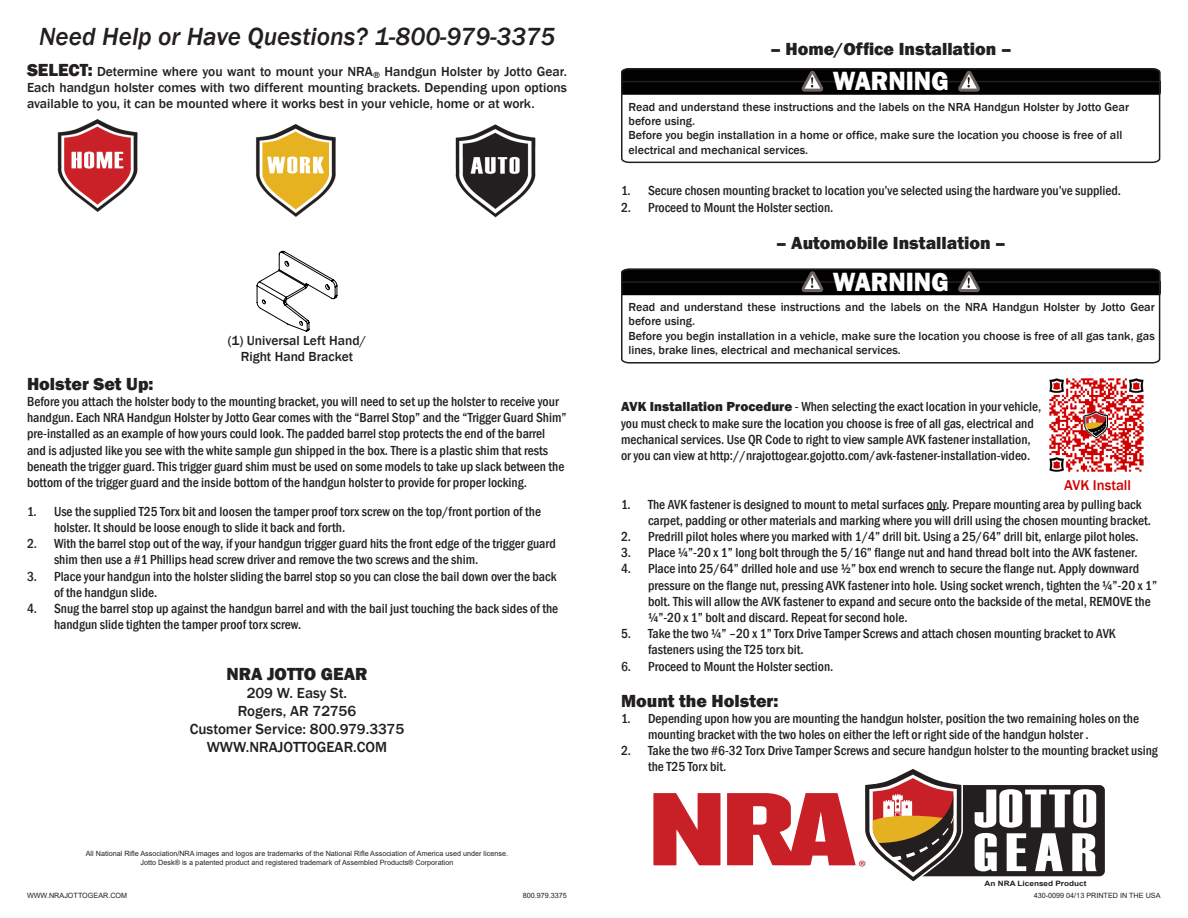
<style>
.page{position:relative;width:1188px;height:918px;background:#fff}
.page>*{position:absolute;margin:0;border:0;box-sizing:border-box;transform-origin:0 0}
.t1{font:54px/43.8px "Haettenschweiler";letter-spacing:.02em;color:#fff;scale:1.21 1}
.t2{font:800 27.15px "Franklin Gothic";color:#fff;scale:.94 1}
.t3{font:italic 500 25.5px "Franklin Gothic";color:#231f20}
.t4{font:18.15px "Myriad Pro";color:#c82026}
.t5{font:800 18px "Franklin Gothic";color:#231f20}
.t6{font:500 15px "Franklin Gothic";color:#231f20}
.t7{font:500 14.55px "Franklin Gothic";color:#d00000}
.t8{font:500 condensed 13.5px/16.2px "Franklin Gothic";color:#231f20}
.t9{font:500 13.5px/16.2px "Franklin Gothic";color:#231f20;text-align:justify}
.t10{font:500 12px/14.4px "Franklin Gothic";color:#231f20}
.t11{font:700 7.35px "Arial";color:#231f20;scale:1.12 1}
.t12{font:7.2px "Arial";color:#231f20}
.s1{font-weight:800;font-size:18px}
.s2{font-weight:800;font-stretch:normal}
</style>
<div class="page">
<svg style="left:927px;top:509px;width:20px;height:1px"></svg>
<svg style="left:621px;top:71px;width:540px;height:93px"></svg>
<svg style="left:621px;top:68px;width:539px;height:27px;background:#0d0c0c"></svg>
<svg style="left:621px;top:268px;width:540px;height:96px"></svg>
<svg style="left:621px;top:269px;width:539px;height:26px;background:#0a0a0a"></svg>
<svg style="left:257px;top:251px;width:80px;height:81px"></svg>
<img style="left:57px;top:119px;width:479px;height:99px">
<img style="left:1049px;top:378px;width:95px;height:94px">
<div style="left:914px;top:784px;width:192px;height:93px;background:#231f20;border-radius:6px"></div>
<div style="left:913px;top:783px;width:193px;height:95px;border:2px solid #fff;border-radius:6px"></div>
<svg style="left:653px;top:769px;width:314px;height:112px"></svg>
<p class="t3" style="left:39px;top:21px;width:518px">Need Help or Have Questions? 1-800-979-3375</p>
<p class="t9" style="left:27px;top:64px;width:542px"><span class="s1">SELECT:</span> Determine where you want to mount your NRA<sub>®</sub> Handgun Holster by Jotto Gear.<br>Each handgun holster comes with two different mounting brackets. Depending upon options available to you, it can be mounted where it works best in your vehicle, home or at work.</p>
<p class="t9" style="left:228px;top:333px;width:140px;text-align:center">(1) Universal Left Hand/<br>Right Hand Bracket</p>
<p class="t5" style="left:27px;top:372px;width:128px">Holster Set Up:</p>
<p class="t8" style="left:27px;top:393px;width:541px">Before you attach the holster body to the mounting bracket, you will need to set up the holster to receive your handgun. Each NRA Handgun Holster by Jotto Gear comes with the “Barrel Stop” and the “Trigger Guard Shim” pre-installed as an example of how yours could look. The padded barrel stop protects the end of the barrel and is adjusted like you see with the white sample gun shipped in the box. There is a plastic shim that rests beneath the trigger guard. This trigger guard shim must be used on some models to take up slack between the bottom of the trigger guard and the inside bottom of the handgun holster to provide for proper locking.</p>
<p class="t8" style="left:54px;top:503px;width:489px;text-indent:-27px">1. Use the supplied T25 Torx bit and loosen the tamper proof torx screw on the top/front portion of the holster. It should be loose enough to slide it back and forth.</p>
<p class="t8" style="left:54px;top:535px;width:503px;text-indent:-27px">2. With the barrel stop out of the way, if your handgun trigger guard hits the front edge of the trigger guard shim then use a #1 Phillips head screw driver and remove the two screws and the shim.</p>
<p class="t8" style="left:54px;top:568px;width:504px;text-indent:-27px">3. Place your handgun into the holster sliding the barrel stop so you can close the bail down over the back of the handgun slide.</p>
<p class="t8" style="left:54px;top:600px;width:506px;text-indent:-27px">4. Snug the barrel stop up against the handgun barrel and with the bail just touching the back sides of the handgun slide tighten the tamper proof torx screw.</p>
<p class="t5" style="left:226px;top:662px;width:143px">NRA JOTTO GEAR</p>
<p class="t6" style="left:247px;top:683px;width:102px">209 W. Easy St.</p>
<p class="t6" style="left:238px;top:701px;width:120px">Rogers, AR 72756</p>
<p class="t6" style="left:190px;top:719px;width:216px">Customer Service: 800.979.3375</p>
<p class="t6" style="left:207px;top:737px;width:182px">WWW.NRAJOTTOGEAR.COM</p>
<p class="t12" style="left:86px;top:849px;width:424px">All National Rifle Association/NRA images and logos are trademarks of the National Rifle Association of America used under license.</p>
<p class="t12" style="left:141px;top:857px;width:314px">Jotto Desk® is a patented product and registered trademark of Assembled Products® Corporation</p>
<p class="t5" style="left:770px;top:37px;width:243px">– Home/Office Installation –</p>
<h2 class="t2" style="left:833px;top:63px;width:125px">WARNING</h2>
<p class="t10" style="left:629px;top:99px;width:502px">Read and understand these instructions and the labels on the NRA Handgun Holster by Jotto Gear before using.</p>
<p class="t10" style="left:629px;top:128px;width:495px">Before you begin installation in a home or office, make sure the location you choose is free of all electrical and mechanical services.</p>
<p class="t8" style="left:621px;top:183px;width:502px">1. Secure chosen mounting bracket to location you’ve selected using the hardware you’ve supplied.</p>
<p class="t8" style="left:621px;top:199px;width:214px">2. Proceed to Mount the Holster section.</p>
<p class="t5" style="left:776px;top:232px;width:231px">– Automobile Installation –</p>
<h2 class="t2" style="left:833px;top:264px;width:125px">WARNING</h2>
<p class="t10" style="left:629px;top:300px;width:528px">Read and understand these instructions and the labels on the NRA Handgun Holster by Jotto Gear before using.</p>
<p class="t10" style="left:629px;top:329px;width:528px">Before you begin installation in a vehicle, make sure the location you choose is free of all gas tank, gas lines, brake lines, electrical and mechanical services.</p>
<p class="t8" style="left:621px;top:399px;width:422px"><span class="s2">AVK Installation Procedure</span> - When selecting the exact location in your vehicle, you must check to make sure the location you choose is free of all gas, electrical and mechanical services. Use QR Code to right to view sample AVK fastener installation, or you can view at http://nrajottogear.gojotto.com/avk-fastener-installation-video.</p>
<p class="t8" style="left:648px;top:496px;width:505px;text-indent:-27px">1. The AVK fastener is designed to mount to metal surfaces only. Prepare mounting area by pulling back carpet, padding or other materials and marking where you will drill using the chosen mounting bracket.</p>
<p class="t8" style="left:621px;top:528px;width:519px">2. Predrill pilot holes where you marked with 1/4” drill bit. Using a 25/64” drill bit, enlarge pilot holes.</p>
<p class="t8" style="left:621px;top:544px;width:518px">3. Place ¼”-20 x 1” long bolt through the 5/16” flange nut and hand thread bolt into the AVK fastener.</p>
<p class="t8" style="left:648px;top:561px;width:511px;text-indent:-27px">4. Place into 25/64” drilled hole and use ½” box end wrench to secure the flange nut. Apply downward pressure on the flange nut, pressing AVK fastener into hole. Using socket wrench, tighten the ¼”-20 x 1” bolt. This will allow the AVK fastener to expand and secure onto the backside of the metal, REMOVE the ¼”-20 x 1” bolt and discard. Repeat for second hole.</p>
<p class="t8" style="left:648px;top:625px;width:469px;text-indent:-27px">5. Take the two ¼” –20 x 1” Torx Drive Tamper Screws and attach chosen mounting bracket to AVK fasteners using the T25 torx bit.</p>
<p class="t8" style="left:621px;top:658px;width:214px">6. Proceed to Mount the Holster section.</p>
<p class="t5" style="left:621px;top:689px;width:159px">Mount the Holster:</p>
<p class="t8" style="left:648px;top:710px;width:493px;text-indent:-27px">1. Depending upon how you are mounting the handgun holster, position the two remaining holes on the mounting bracket with the two holes on either the left or right side of the handgun holster .</p>
<p class="t8" style="left:648px;top:742px;width:511px;text-indent:-27px">2. Take the two #6-32 Torx Drive Tamper Screws and secure handgun holster to the mounting bracket using the T25 Torx bit.</p>
<p class="t7" style="left:1064px;top:477px;width:68px">AVK Install</p>
<p class="t4" style="left:858px;top:856px;width:9px">®</p>
<p class="t1" style="left:974px;top:784px;width:104px">JOTTO<br>GEAR</p>
<p class="t11" style="left:985px;top:878px;width:92px">An NRA Licensed Product</p>
<p class="t12" style="left:27px;top:891px;width:102px">WWW.NRAJOTTOGEAR.COM</p>
<p class="t12" style="left:523px;top:891px;width:46px">800.979.3375</p>
<p class="t12" style="left:1034px;top:891px;width:128px">430-0099 04/13 PRINTED IN THE USA</p>
</div>
